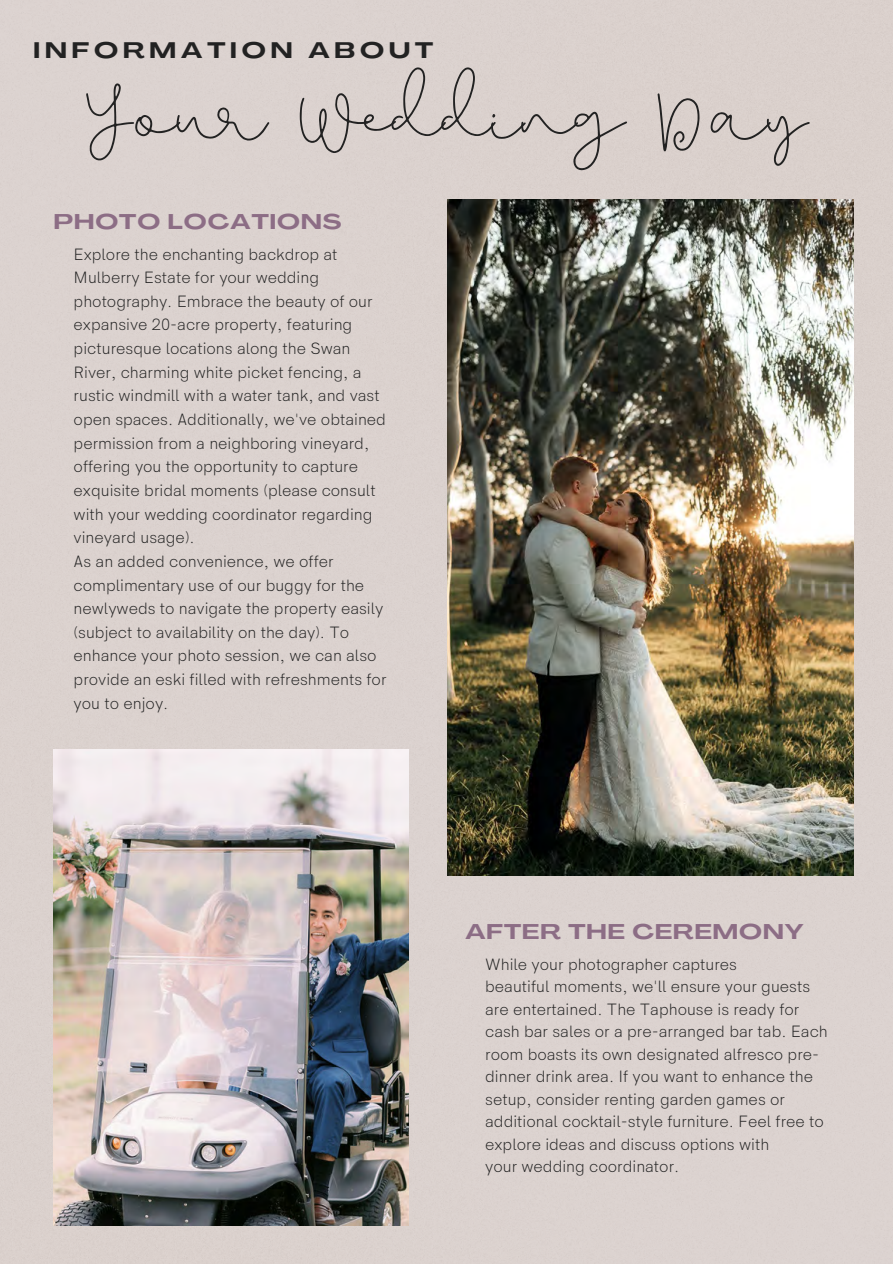
<style>
.page{position:relative;width:893px;height:1264px;background:#fff}
.page>*{position:absolute;margin:0;border:0;box-sizing:border-box;transform-origin:0 0}
.t1{font:82.5px "Beautiful";letter-spacing:-.025em;color:#222}
.t2{font:700 22.2px "Agrandir Grand";letter-spacing:.225em;color:#222}
.t3{font:700 21px "Agrandir Grand";letter-spacing:.05em;color:#8c6d85}
.t4{font:300 16.5px/23.7px "HK Sentiments";color:#222}
</style>
<div class="page">
<div style="left:0;top:0;width:892px;height:1263px;background:#dbd2cf"></div>
<img style="left:447px;top:199px;width:406px;height:676px">
<img style="left:54px;top:749px;width:354px;height:476px">
<p class="t2" style="left:33px;top:42px;width:401px">INFORMATION ABOUT</p>
<p class="t1" style="left:86px;top:67px;width:722px">Your Wedding Day</p>
<p class="t3" style="left:54px;top:214px;width:289px">PHOTO LOCATIONS</p>
<p class="t4" style="left:74px;top:243px;width:314px">Explore the enchanting backdrop at Mulberry Estate for your wedding photography. Embrace the beauty of our expansive 20-acre property, featuring picturesque locations along the Swan River, charming white picket fencing, a rustic windmill with a water tank, and vast open spaces. Additionally, we've obtained permission from a neighboring vineyard, offering you the opportunity to capture exquisite bridal moments (please consult with your wedding coordinator regarding vineyard usage).</p>
<p class="t4" style="left:74px;top:550px;width:314px">As an added convenience, we offer complimentary use of our buggy for the newlyweds to navigate the property easily (subject to availability on the day). To enhance your photo session, we can also provide an eski filled with refreshments for you to enjoy.</p>
<p class="t3" style="left:465px;top:923px;width:339px">AFTER THE CEREMONY</p>
<p class="t4" style="left:485px;top:952px;width:253px">While your photographer captures</p>
<p class="t4" style="left:485px;top:975px;width:344px;line-height:22.5px">beautiful moments, we'll ensure your guests are entertained. The Taphouse is ready for cash bar sales or a pre-arranged bar tab. Each room boasts its own designated alfresco pre&shy;dinner drink area. If you want to enhance the setup, consider renting garden games or additional cocktail-style furniture. Feel free to explore ideas and discuss options with</p>
<p class="t4" style="left:485px;top:1155px;width:196px">your wedding coordinator.</p>
</div>
